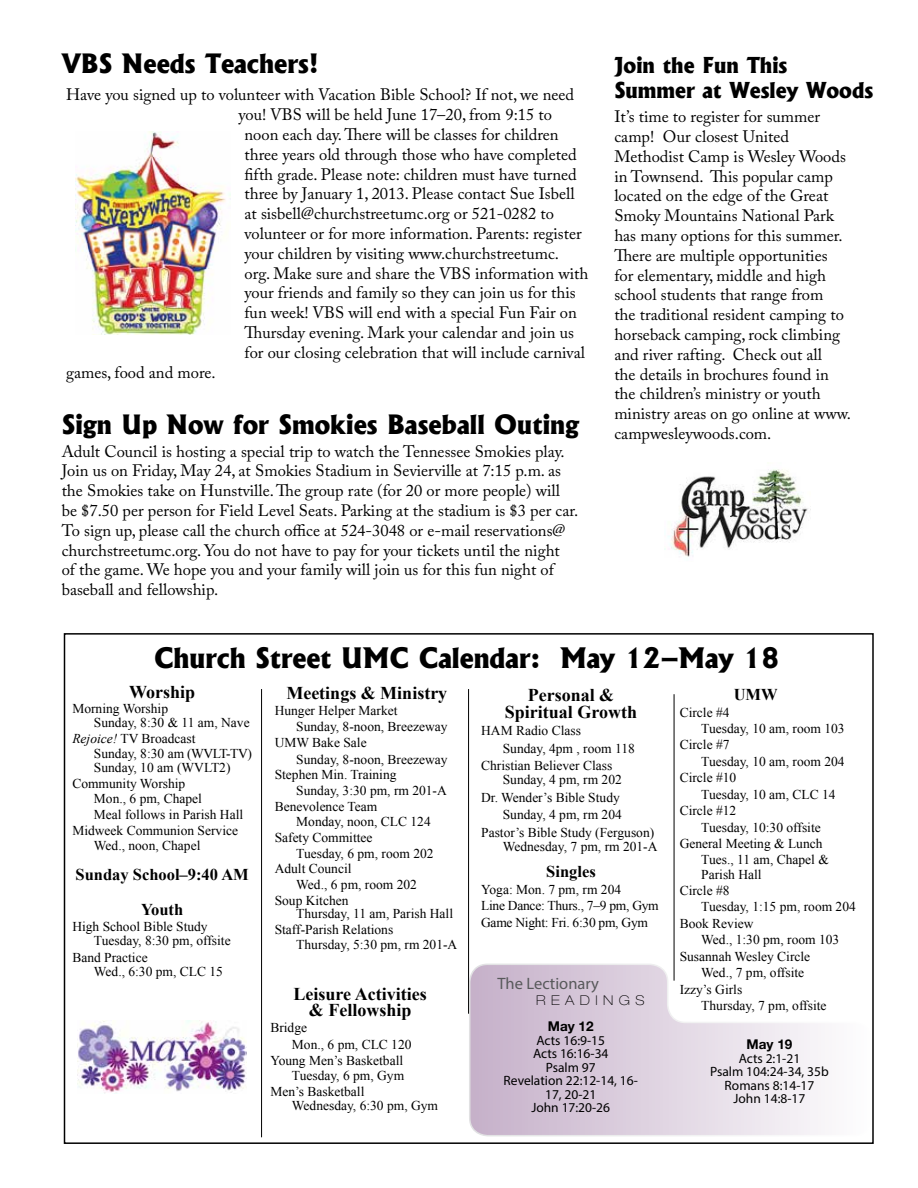
<style>
.page{position:relative;width:918px;height:1188px;background:#fff}
.page>*{position:absolute;margin:0;border:0;box-sizing:border-box;transform-origin:0 0}
.t1{font:800 27px "Albertus";color:#000}
.t2{font:800 25.5px "Albertus";color:#000}
.t3{font:800 21px/25.2px "Albertus";color:#000}
.t4{font:700 18px/16.5px "Times New Roman";color:#000;text-align:center}
.t5{font:16.5px/19.8px "Adobe Caslon Pro";color:#000}
.t6{font:700 16.5px "Times New Roman";color:#000}
.t7{font:16.5px "Myriad Pro";color:#58595b}
.t8{font:13.5px/14.2px "Times New Roman";color:#000}
.t9{font:13.5px/13.5px "Myriad Pro";color:#000;text-align:center}
.t10{font:13.5px/16.4px "Times New Roman";letter-spacing:-.02em;color:#000}
.t11{font:700 13.5px "Helvetica Neue LT Pro";color:#000}
.t12{font:100 expanded 13.5px "Helvetica Neue LT Pro";letter-spacing:.4em;color:#000}
.s1{font-style:italic}
</style>
<div class="page">
<hr style="left:468px;top:689px;width:1px;height:325px;background:#000">
<hr style="left:674px;top:694px;width:1px;height:287px;background:#000">
<hr style="left:261px;top:689px;width:1px;height:448px;background:#000">
<svg style="left:468px;top:963px;width:406px;height:174px"></svg>
<img style="left:75px;top:132px;width:155px;height:203px">
<img style="left:665px;top:469px;width:143px;height:88px">
<img style="left:78px;top:1020px;width:168px;height:74px">
<h2 class="t2" style="left:62px;top:48px;width:258px">VBS Needs Teachers!</h2>
<p class="t5" style="left:66px;top:85px;width:510px">Have you signed up to volunteer with Vacation Bible School? If not, we need</p>
<p class="t5" style="left:239px;top:105px;width:315px">you! VBS will be held June 17–20, from 9:15 to</p>
<p class="t5" style="left:245px;top:124px;width:316px">noon each day. There will be classes for children</p>
<p class="t5" style="left:245px;top:144px;width:334px">three years old through those who have completed</p>
<p class="t5" style="left:245px;top:164px;width:334px">fifth grade. Please note: children must have turned</p>
<p class="t5" style="left:245px;top:184px;width:332px">three by January 1, 2013. Please contact Sue Isbell</p>
<p class="t5" style="left:245px;top:204px;width:311px">at sisbell@churchstreetumc.org or 521-0282 to</p>
<p class="t5" style="left:245px;top:223px;width:339px">volunteer or for more information. Parents: register</p>
<p class="t5" style="left:245px;top:243px;width:316px">your children by visiting www.churchstreetumc.</p>
<p class="t5" style="left:245px;top:263px;width:345px">org. Make sure and share the VBS information with</p>
<p class="t5" style="left:245px;top:283px;width:333px">your friends and family so they can join us for this</p>
<p class="t5" style="left:245px;top:303px;width:334px">fun week! VBS will end with a special Fun Fair on</p>
<p class="t5" style="left:245px;top:322px;width:331px">Thursday evening. Mark your calendar and join us</p>
<p class="t5" style="left:245px;top:342px;width:342px">for our closing celebration that will include carnival</p>
<p class="t5" style="left:66px;top:362px;width:151px">games, food and more.</p>
<h2 class="t2" style="left:62px;top:408px;width:519px">Sign Up Now for Smokies Baseball Outing</h2>
<p class="t5" style="left:62px;top:441px;width:518px">Adult Council is hosting a special trip to watch the Tennessee Smokies play.<br>Join us on Friday, May 24, at Smokies Stadium in Sevierville at 7:15 p.m. as the Smokies take on Hunstville. The group rate (for 20 or more people) will be $7.50 per person for Field Level Seats. Parking at the stadium is $3 per car.<br>To sign up, please call the church office at 524-3048 or e-mail reservations@ churchstreetumc.org. You do not have to pay for your tickets until the night<br>of the game. We hope you and your family will join us for this fun night of baseball and fellowship.</p>
<p class="t3" style="left:614px;top:53px;width:261px">Join the Fun This<br>Summer at Wesley Woods</p>
<p class="t5" style="left:614px;top:107px;width:238px">It’s time to register for summer camp! Our closest United<br>Methodist Camp is Wesley Woods in Townsend. This popular camp located on the edge of the Great<br>Smoky Mountains National Park has many options for this summer.<br>There are multiple opportunities<br>for elementary, middle and high school students that range from<br>the traditional resident camping to horseback camping, rock climbing and river rafting. Check out all<br>the details in brochures found in the children’s ministry or youth ministry areas on go online at www. campwesleywoods.com.</p>
<h1 class="t1" style="left:154px;top:640px;width:627px">Church Street UMC Calendar: May 12–May 18</h1>
<p class="t6" style="left:734px;top:683px;width:45px">UMW</p>
<p class="t8" style="left:680px;top:705px;width:51px">Circle #4</p>
<p class="t8" style="left:701px;top:721px;width:145px">Tuesday, 10 am, room 103</p>
<p class="t8" style="left:680px;top:738px;width:51px">Circle #7</p>
<p class="t8" style="left:701px;top:754px;width:145px">Tuesday, 10 am, room 204</p>
<p class="t8" style="left:680px;top:770px;width:58px">Circle #10</p>
<p class="t8" style="left:701px;top:787px;width:136px">Tuesday, 10 am, CLC 14</p>
<p class="t8" style="left:680px;top:803px;width:58px">Circle #12</p>
<p class="t8" style="left:701px;top:820px;width:121px">Tuesday, 10:30 offsite</p>
<p class="t8" style="left:680px;top:836px;width:144px">General Meeting &amp; Lunch</p>
<p class="t8" style="left:701px;top:853px;width:129px">Tues., 11 am, Chapel &amp;</p>
<p class="t8" style="left:680px;top:866px;width:83px;line-height:16.4px;text-indent:22px">Parish Hall<br>Circle #8</p>
<p class="t8" style="left:680px;top:899px;width:178px;line-height:16.4px;text-indent:22px">Tuesday, 1:15 pm, room 204<br>Book Review</p>
<p class="t8" style="left:701px;top:932px;width:140px">Wed., 1:30 pm, room 103</p>
<p class="t8" style="left:680px;top:949px;width:132px">Susannah Wesley Circle</p>
<p class="t8" style="left:701px;top:965px;width:104px">Wed., 7 pm, offsite</p>
<p class="t8" style="left:680px;top:982px;width:64px">Izzy’s Girls</p>
<p class="t8" style="left:701px;top:998px;width:127px">Thursday, 7 pm, offsite</p>
<p class="t4" style="left:129px;top:684px;width:68px">Worship</p>
<p class="t8" style="left:94px;top:701px;width:157px;text-indent:-22px">Morning Worship<br>Sunday, 8:30 &amp; 11 am, Nave</p>
<p class="t8" style="left:94px;top:731px;width:159px;text-indent:-22px"><span class="s1">Rejoice!</span> TV Broadcast<br>Sunday, 8:30 am (WVLT-TV)<br>Sunday, 10 am (WVLT2)</p>
<p class="t8" style="left:94px;top:776px;width:109px;text-indent:-22px">Community Worship<br>Mon., 6 pm, Chapel</p>
<p class="t8" style="left:72px;top:806px;width:172px;line-height:16.4px;text-indent:22px">Meal follows in Parish Hall<br>Midweek Communion Service</p>
<p class="t8" style="left:94px;top:838px;width:108px">Wed., noon, Chapel</p>
<p class="t6" style="left:76px;top:863px;width:175px">Sunday School–9:40 AM</p>
<p class="t4" style="left:286px;top:685px;width:162px">Meetings &amp; Ministry</p>
<p class="t8" style="left:275px;top:703px;width:124px">Hunger Helper Market</p>
<p class="t8" style="left:296px;top:719px;width:153px">Sunday, 8-noon, Breezeway</p>
<p class="t8" style="left:275px;top:735px;width:93px">UMW Bake Sale</p>
<p class="t8" style="left:296px;top:752px;width:153px">Sunday, 8-noon, Breezeway</p>
<p class="t8" style="left:275px;top:767px;width:123px">Stephen Min. Training</p>
<p class="t8" style="left:296px;top:783px;width:152px">Sunday, 3:30 pm, rm 201-A</p>
<p class="t8" style="left:275px;top:799px;width:104px">Benevolence Team</p>
<p class="t8" style="left:296px;top:814px;width:136px">Monday, noon, CLC 124</p>
<p class="t8" style="left:275px;top:830px;width:99px">Safety Committee</p>
<p class="t8" style="left:296px;top:846px;width:139px">Tuesday, 6 pm, room 202</p>
<p class="t8" style="left:275px;top:861px;width:78px">Adult Council</p>
<p class="t8" style="left:296px;top:877px;width:122px">Wed., 6 pm, room 202</p>
<p class="t8" style="left:275px;top:893px;width:75px">Soup Kitchen</p>
<p class="t8" style="left:275px;top:906px;width:180px;line-height:15.6px;text-indent:22px">Thursday, 11 am, Parish Hall<br>Staff-Parish Relations</p>
<p class="t8" style="left:296px;top:938px;width:163px">Thursday, 5:30 pm, rm 201-A</p>
<p class="t4" style="left:505px;top:687px;width:134px">Personal &amp;<br>Spiritual Growth</p>
<p class="t8" style="left:481px;top:723px;width:101px">HAM Radio Class</p>
<p class="t8" style="left:503px;top:741px;width:134px">Sunday, 4pm , room 118</p>
<p class="t8" style="left:481px;top:758px;width:133px">Christian Believer Class</p>
<p class="t8" style="left:503px;top:773px;width:121px">Sunday, 4 pm, rm 202</p>
<p class="t8" style="left:481px;top:790px;width:140px">Dr. Wender’s Bible Study</p>
<p class="t8" style="left:503px;top:808px;width:121px">Sunday, 4 pm, rm 204</p>
<p class="t8" style="left:481px;top:825px;width:175px">Pastor’s Bible Study (Ferguson)</p>
<p class="t8" style="left:503px;top:839px;width:156px">Wednesday, 7 pm, rm 201-A</p>
<p class="t6" style="left:546px;top:860px;width:51px">Singles</p>
<p class="t10" style="left:481px;top:881px;width:179px">Yoga: Mon. 7 pm, rm 204<br>Line Dance: Thurs., 7–9 pm, Gym<br>Game Night: Fri. 6:30 pm, Gym</p>
<p class="t6" style="left:141px;top:898px;width:44px">Youth</p>
<p class="t8" style="left:94px;top:919px;width:138px;text-indent:-22px">High School Bible Study<br>Tuesday, 8:30 pm, offsite</p>
<p class="t8" style="left:94px;top:950px;width:131px;text-indent:-22px">Band Practice<br>Wed., 6:30 pm, CLC 15</p>
<p class="t7" style="left:498px;top:973px;width:103px">The Lectionary</p>
<p class="t12" style="left:536px;top:992px;width:110px">READINGS</p>
<p class="t4" style="left:294px;top:985px;width:135px">Leisure Activities &amp; Fellowship</p>
<p class="t8" style="left:270px;top:1021px;width:38px">Bridge</p>
<p class="t8" style="left:292px;top:1037px;width:121px">Mon., 6 pm, CLC 120</p>
<p class="t8" style="left:270px;top:1053px;width:134px">Young Men’s Basketball</p>
<p class="t8" style="left:270px;top:1067px;width:135px;line-height:16.4px;text-indent:22px">Tuesday, 6 pm, Gym<br>Men’s Basketball</p>
<p class="t8" style="left:292px;top:1098px;width:148px">Wednesday, 6:30 pm, Gym</p>
<p class="t11" style="left:548px;top:1018px;width:47px">May 12</p>
<p class="t9" style="left:504px;top:1033px;width:136px">Acts 16:9-15<br>Acts 16:16-34<br>Psalm 97<br>Revelation 22:12-14, 16-<br>17, 20-21<br>John 17:20-26</p>
<p class="t11" style="left:747px;top:1036px;width:47px">May 19</p>
<p class="t9" style="left:710px;top:1051px;width:120px">Acts 2:1-21<br>Psalm 104:24-34, 35b<br>Romans 8:14-17<br>John 14:8-17</p>
</div>
